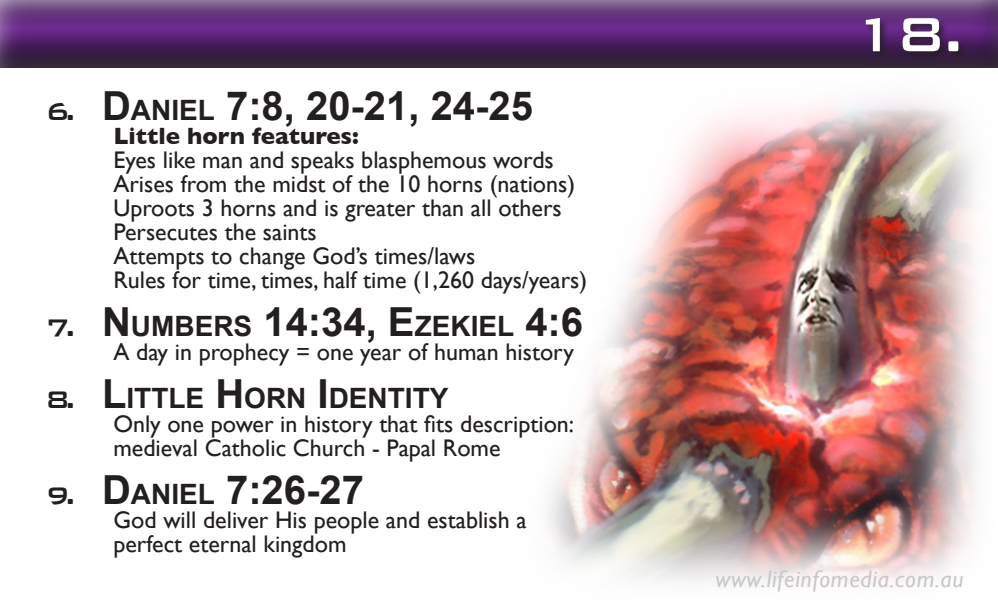
<style>
.page{position:relative;width:998px;height:613px;background:#fff}
.page>*{position:absolute;margin:0;border:0;box-sizing:border-box;transform-origin:0 0}
.t1{font:500 64px "Bank Gothic";color:#fff}
.Verse{font:700 40px "Arial";color:#231f20}
.Verse-2{font:700 28px "Arial";color:#231f20}
.Content{font:24px "Gill Sans";color:#231f20}
.t2{font:italic 24px "Gill Sans";letter-spacing:.03em;color:#c7c8ca}
.Content-2{font:700 24px "Gill Sans";color:#231f20}
.s1{font-family:"Bank Gothic";font-weight:500;font-size:32px}
.s2{font-size:28px}
.s3{font-size:40px}
</style>
<div class="page">
<img style="left:547px;top:98px;width:430px;height:485px">
<div style="left:0;top:0;width:998px;height:73px;background:#231f20;opacity:.75"></div>
<div style="left:864px;top:18px;width:102px;height:42px;background:#231f20;opacity:.75"></div>
<p class="Verse" style="left:45px;top:79px;width:489px"><span class="s1">6.</span> D<span class="s2">ANIEL</span> 7:8, 20-21, 24-25</p>
<p class="Content-2" style="left:113px;top:122px;width:247px">Little horn features:</p>
<p class="Content" style="left:113px;top:146px;width:442px">Eyes like man and speaks blasphemous words</p>
<p class="Content" style="left:113px;top:170px;width:463px">Arises from the midst of the 10 horns (nations)</p>
<p class="Content" style="left:113px;top:194px;width:450px">Uproots 3 horns and is greater than all others</p>
<p class="Content" style="left:113px;top:218px;width:205px">Persecutes the saints</p>
<p class="Content" style="left:113px;top:242px;width:363px">Attempts to change God’s times/laws</p>
<p class="Content" style="left:113px;top:266px;width:475px">Rules for time, times, half time (1,260 days/years)</p>
<p class="Verse-2" style="left:45px;top:308px;width:539px"><span class="s1">7.</span> <span class="s3">N</span> UMBERS <span class="s3">14:34, E</span>ZEKIEL <span class="s3">4:6</span></p>
<p class="Content" style="left:113px;top:338px;width:462px">A day in prophecy = one year of human history</p>
<p class="Verse-2" style="left:45px;top:380px;width:405px"><span class="s1">8.</span> <span class="s3">L</span>ITTLE <span class="s3">H</span>ORN <span class="s3">I</span> DENTITY</p>
<p class="Content" style="left:113px;top:410px;width:462px">Only one power in history that fits description:</p>
<p class="Content" style="left:113px;top:434px;width:389px">medieval Catholic Church - Papal Rome</p>
<p class="Verse" style="left:45px;top:463px;width:320px"><span class="s1">9.</span> D<span class="s2">ANIEL</span> 7:26-27</p>
<p class="Content" style="left:113px;top:506px;width:415px">God will deliver His people and establish a</p>
<p class="Content" style="left:113px;top:530px;width:235px">perfect eternal kingdom</p>
<p class="t1" style="left:850px;top:-15px;width:115px">18.</p>
<p class="t2" style="left:715px;top:565px;width:250px">www.lifeinfomedia.com.au</p>
</div>
